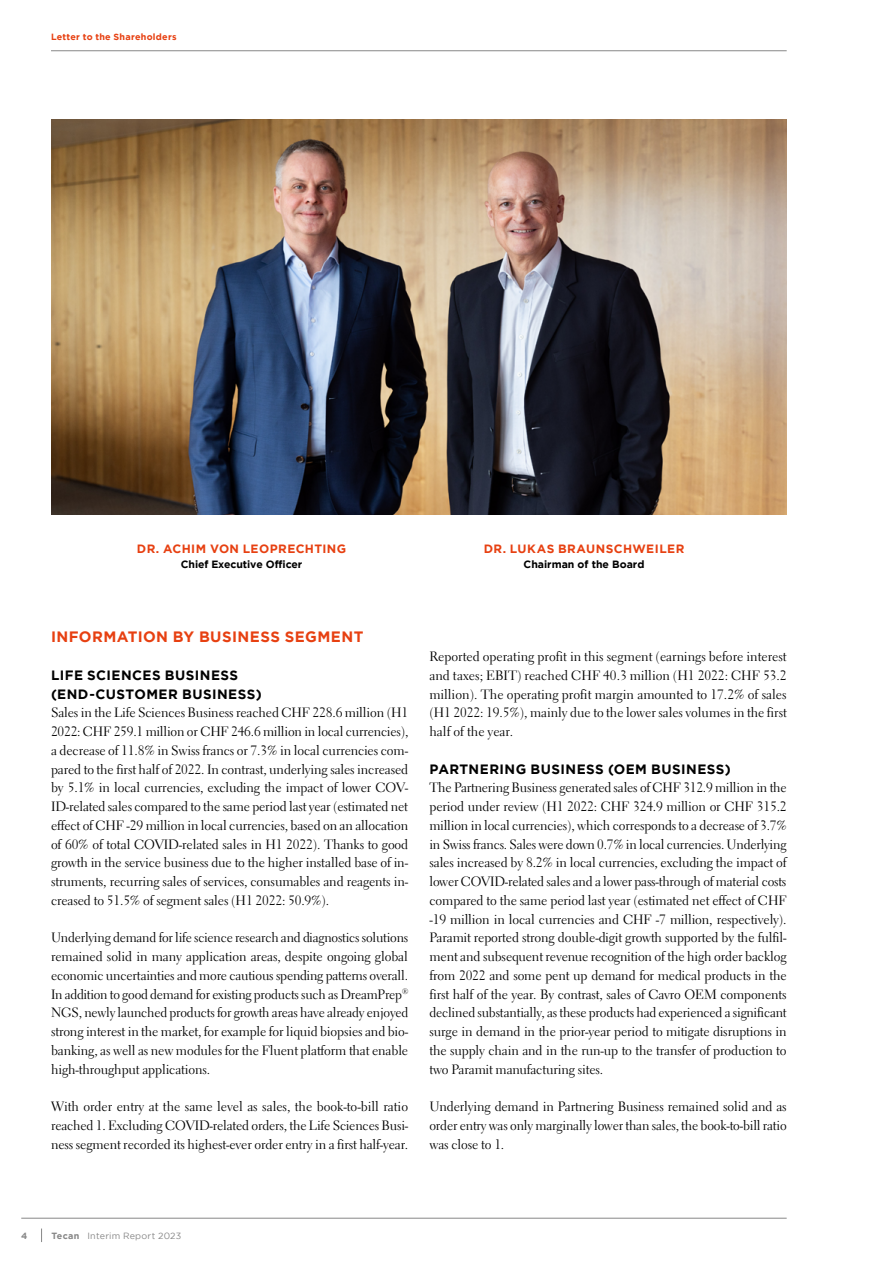
<style>
.page{position:relative;width:893px;height:1263px;background:#fff}
.page>*{position:absolute;margin:0;border:0;box-sizing:border-box;transform-origin:0 0}
.t1{font:700 15px "Gotham";letter-spacing:.025em;color:#e74011}
.t2{font:13.5px/18.8px "Electra LT Std";letter-spacing:-.01em;color:#000;text-align:justify}
.t3{font:700 13.5px/18.8px "Gotham";letter-spacing:.035em;color:#000}
.t4{font:700 12px "Gotham";letter-spacing:.035em;color:#e74011}
.t5{font:700 10.5px "Gotham";letter-spacing:-.01em;color:#000}
.t6{font:700 9px "Gotham";letter-spacing:.03em;color:#e74011}
.t7{font:9px "Gotham";letter-spacing:.03em;color:#878787}
.t8{font:700 9px "Gotham";color:#878787}
.s1{font-weight:700}
</style>
<div class="page">
<hr style="left:51px;top:50px;width:736px;height:1px;background:#878787">
<hr style="left:21px;top:1218px;width:766px;height:1px;background:#878787">
<svg style="left:41px;top:1228px;width:1px;height:14px"></svg>
<img style="left:51px;top:119px;width:736px;height:395px">
<p class="t6" style="left:51px;top:32px;width:127px">Letter to the Shareholders</p>
<p class="t4" style="left:137px;top:541px;width:211px">DR. ACHIM VON LEOPRECHTING</p>
<p class="t5" style="left:181px;top:558px;width:123px">Chief Executive Officer</p>
<p class="t4" style="left:484px;top:541px;width:202px">DR. LUKAS BRAUNSCHWEILER</p>
<p class="t5" style="left:524px;top:558px;width:122px">Chairman of the Board</p>
<p class="t1" style="left:51px;top:628px;width:314px">INFORMATION BY BUSINESS SEGMENT</p>
<p class="t3" style="left:51px;top:665px;width:212px">LIFE SCIENCES BUSINESS (END-CUSTOMER BUSINESS)</p>
<p class="t2" style="left:51px;top:703px;width:359px">Sales in the Life Sciences Business reached CHF 228.6 million (H1<br>2022: CHF 259.1 million or CHF 246.6 million in local currencies), a decrease of 11.8% in Swiss francs or 7.3% in local currencies com&shy;pared to the first half of 2022. In contrast, underlying sales increased by 5.1% in local currencies, excluding the impact of lower COV-ID-related sales compared to the same period last year (estimated net effect of CHF -29 million in local currencies, based on an allocation of 60% of total COVID-related sales in H1 2022). Thanks to good growth in the service business due to the higher installed base of in&shy;struments, recurring sales of services, consumables and reagents in&shy;creased to 51.5% of segment sales (H1 2022: 50.9%).</p>
<p class="t2" style="left:51px;top:928px;width:359px">Underlying demand for life science research and diagnostics solutions remained solid in many application areas, despite ongoing global economic uncertainties and more cautious spending patterns overall.<br>In addition to good demand for existing products such as DreamPrep<sup>® </sup>NGS, newly launched products for growth areas have already enjoyed strong interest in the market, for example for liquid biopsies and bio&shy;banking, as well as new modules for the Fluent platform that enable high-throughput applications.</p>
<p class="t2" style="left:51px;top:1097px;width:359px">With order entry at the same level as sales, the book-to-bill ratio reached 1. Excluding COVID-related orders, the Life Sciences Busi&shy;ness segment recorded its highest-ever order entry in a first half-year.</p>
<p class="t2" style="left:429px;top:647px;width:359px">Reported operating profit in this segment (earnings before interest and taxes; EBIT) reached CHF 40.3 million (H1 2022: CHF 53.2 million). The operating profit margin amounted to 17.2% of sales (H1 2022: 19.5%), mainly due to the lower sales volumes in the first half of the year.</p>
<p class="t3" style="left:430px;top:759px;width:303px">PARTNERING BUSINESS (OEM BUSINESS)</p>
<p class="t2" style="left:429px;top:778px;width:359px">The Partnering Business generated sales of CHF 312.9 million in the period under review (H1 2022: CHF 324.9 million or CHF 315.2 million in local currencies), which corresponds to a decrease of 3.7% in Swiss francs. Sales were down 0.7% in local currencies. Underlying sales increased by 8.2% in local currencies, excluding the impact of lower COVID-related sales and a lower pass-through of material costs compared to the same period last year (estimated net effect of CHF -19 million in local currencies and CHF -7 million, respectively).<br>Paramit reported strong double-digit growth supported by the fulfil&shy;ment and subsequent revenue recognition of the high order backlog from 2022 and some pent up demand for medical products in the first half of the year. By contrast, sales of Cavro OEM components declined substantially, as these products had experienced a significant surge in demand in the prior-year period to mitigate disruptions in the supply chain and in the run-up to the transfer of production to two Paramit manufacturing sites.</p>
<p class="t2" style="left:429px;top:1097px;width:359px">Underlying demand in Partnering Business remained solid and as order entry was only marginally lower than sales, the book-to-bill ratio was close to 1.</p>
<p class="t8" style="left:21px;top:1231px;width:8px">4</p>
<p class="t7" style="left:51px;top:1231px;width:132px"><span class="s1">Tecan</span> Interim Report 2023</p>
</div>
